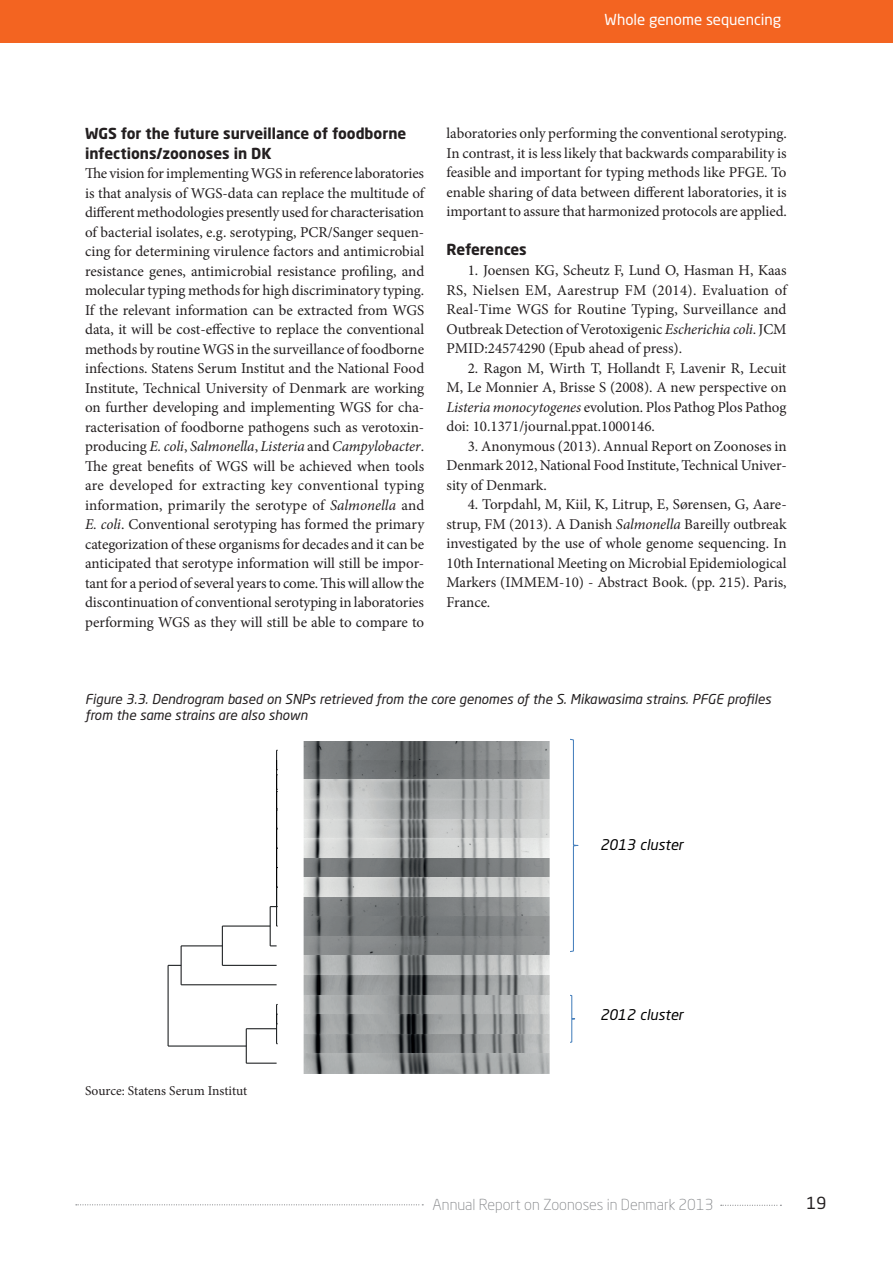
<style>
.page{position:relative;width:893px;height:1263px;background:#fff}
.page>*{position:absolute;margin:0;border:0;box-sizing:border-box;transform-origin:0 0}
.t1{font:16.5px "Neo Sans Std";color:#231f20}
.t2{font:15px/19.5px "Minion Pro";letter-spacing:-.005em;color:#231f20;text-align:justify}
.t3{font:700 15px/19.5px "Neo Sans Std";color:#231f20}
.t4{font:300 15px "Neo Sans Std";color:#87898c}
.t5{font:15px "Neo Sans Std";color:#fff}
.t6{font:italic 14.55px "Neo Sans Std";color:#000001}
.t7{font:italic 13.5px/16.5px "Neo Sans Std";color:#231f20}
.t8{font:13.5px "Minion Pro";letter-spacing:-.005em;color:#231f20}
.s1{font-style:italic}
</style>
<div class="page">
<svg style="left:76px;top:1204px;width:347px;height:1px"></svg>
<svg style="left:721px;top:1205px;width:60px;height:1px"></svg>
<div style="left:0;top:0;width:893px;height:43px;background:#f36421"></div>
<svg style="left:570px;top:994px;width:6px;height:49px"></svg>
<svg style="left:570px;top:738px;width:9px;height:214px"></svg>
<svg style="left:276px;top:750px;width:2px;height:42px"></svg>
<hr style="left:276px;top:791px;width:1px;height:37px;background:#000001">
<hr style="left:276px;top:810px;width:1px;height:38px;background:#000001">
<hr style="left:276px;top:848px;width:1px;height:39px;background:#000001">
<hr style="left:276px;top:887px;width:1px;height:39px;background:#111416">
<hr style="left:270px;top:907px;width:1px;height:39px;background:#111416">
<hr style="left:222px;top:925px;width:48px;height:1px;background:#111416">
<hr style="left:222px;top:965px;width:55px;height:1px;background:#111416">
<hr style="left:222px;top:926px;width:1px;height:39px;background:#111416">
<hr style="left:181px;top:945px;width:41px;height:1px;background:#111416">
<hr style="left:181px;top:984px;width:96px;height:1px;background:#111416">
<hr style="left:181px;top:946px;width:1px;height:39px;background:#111416">
<svg style="left:169px;top:965px;width:12px;height:1px"></svg>
<svg style="left:276px;top:1004px;width:2px;height:20px"></svg>
<hr style="left:276px;top:1014px;width:1px;height:30px;background:#111416">
<hr style="left:246px;top:1028px;width:31px;height:1px;background:#111416">
<hr style="left:246px;top:1063px;width:31px;height:1px;background:#111416">
<hr style="left:246px;top:1029px;width:1px;height:34px;background:#111416">
<hr style="left:168px;top:1045px;width:78px;height:1px;background:#111416">
<hr style="left:168px;top:965px;width:1px;height:81px;background:#111416">
<img style="left:304px;top:741px;width:246px;height:332px">
<div style="left:283px;top:728px;width:21px;height:351px;border:2px solid #fff"></div>
<div style="left:120px;top:729px;width:178px;height:17px;background:#fff"></div>
<p class="t5" style="left:605px;top:10px;width:178px">Whole genome sequencing</p>
<p class="t3" style="left:85px;top:123px;width:323px">WGS for the future surveillance of foodborne infections/zoonoses in DK</p>
<p class="t2" style="left:85px;top:164px;width:341px">The vision for implementing WGS in reference laboratories is that analysis of WGS-data can replace the multitude of different methodologies presently used for characterisation of bacterial isolates, e.g. serotyping, PCR/Sanger sequen&shy;cing for determining virulence factors and antimicrobial resistance genes, antimicrobial resistance profiling, and molecular typing methods for high discriminatory typing.<br>If the relevant information can be extracted from WGS data, it will be cost-effective to replace the conventional methods by routine WGS in the surveillance of foodborne infections. Statens Serum Institut and the National Food Institute, Technical University of Denmark are working on further developing and implementing WGS for cha&shy;racterisation of foodborne pathogens such as verotoxin&shy;producing <span class="s1">E. coli</span>, <span class="s1">Salmonella</span>, <span class="s1">Listeria</span> and <span class="s1">Campylobacter</span>.<br>The great benefits of WGS will be achieved when tools are developed for extracting key conventional typing information, primarily the serotype of <span class="s1">Salmonella</span> and <span class="s1">E. coli</span>. Conventional serotyping has formed the primary categorization of these organisms for decades and it can be anticipated that serotype information will still be impor&shy;tant for a period of several years to come. This will allow the discontinuation of conventional serotyping in laboratories performing WGS as they will still be able to compare to</p>
<p class="t2" style="left:446px;top:124px;width:342px">laboratories only performing the conventional serotyping.<br>In contrast, it is less likely that backwards comparability is feasible and important for typing methods like PFGE. To enable sharing of data between different laboratories, it is important to assure that harmonized protocols are applied.</p>
<p class="t3" style="left:446px;top:240px;width:82px">References</p>
<p class="t2" style="left:446px;top:260px;width:342px;text-indent:21px">1. Joensen KG, Scheutz F, Lund O, Hasman H, Kaas RS, Nielsen EM, Aarestrup FM (2014). Evaluation of Real-Time WGS for Routine Typing, Surveillance and Outbreak Detection of Verotoxigenic <span class="s1">Escherichia coli</span>. JCM PMID:24574290 (Epub ahead of press).</p>
<p class="t2" style="left:446px;top:358px;width:342px;text-indent:21px">2. Ragon M, Wirth T, Hollandt F, Lavenir R, Lecuit M, Le Monnier A, Brisse S (2008). A new perspective on <span class="s1">Listeria monocytogenes</span> evolution. Plos Pathog Plos Pathog doi: 10.1371/journal.ppat.1000146.</p>
<p class="t2" style="left:446px;top:436px;width:342px;text-indent:21px">3. Anonymous (2013). Annual Report on Zoonoses in Denmark 2012, National Food Institute, Technical Univer&shy;sity of Denmark.</p>
<p class="t2" style="left:446px;top:494px;width:342px;text-indent:21px">4. Torpdahl, M, Kiil, K, Litrup, E, Sørensen, G, Aare&shy;strup, FM (2013). A Danish <span class="s1">Salmonella</span> Bareilly outbreak investigated by the use of whole genome sequencing. In 10th International Meeting on Microbial Epidemiological Markers (IMMEM-10) - Abstract Book. (pp. 215). Paris, France.</p>
<p class="t7" style="left:85px;top:690px;width:687px">Figure 3.3. Dendrogram based on SNPs retrieved from the core genomes of the S. Mikawasima strains. PFGE profiles from the same strains are also shown</p>
<p class="t6" style="left:600px;top:836px;width:85px">2013 cluster</p>
<p class="t8" style="left:85px;top:1081px;width:164px">Source: Statens Serum Institut</p>
<p class="t6" style="left:600px;top:1006px;width:85px">2012 cluster</p>
<p class="t4" style="left:433px;top:1195px;width:282px">Annual Report on Zoonoses in Denmark 2013</p>
<p class="t1" style="left:806px;top:1193px;width:21px">19</p>
</div>
